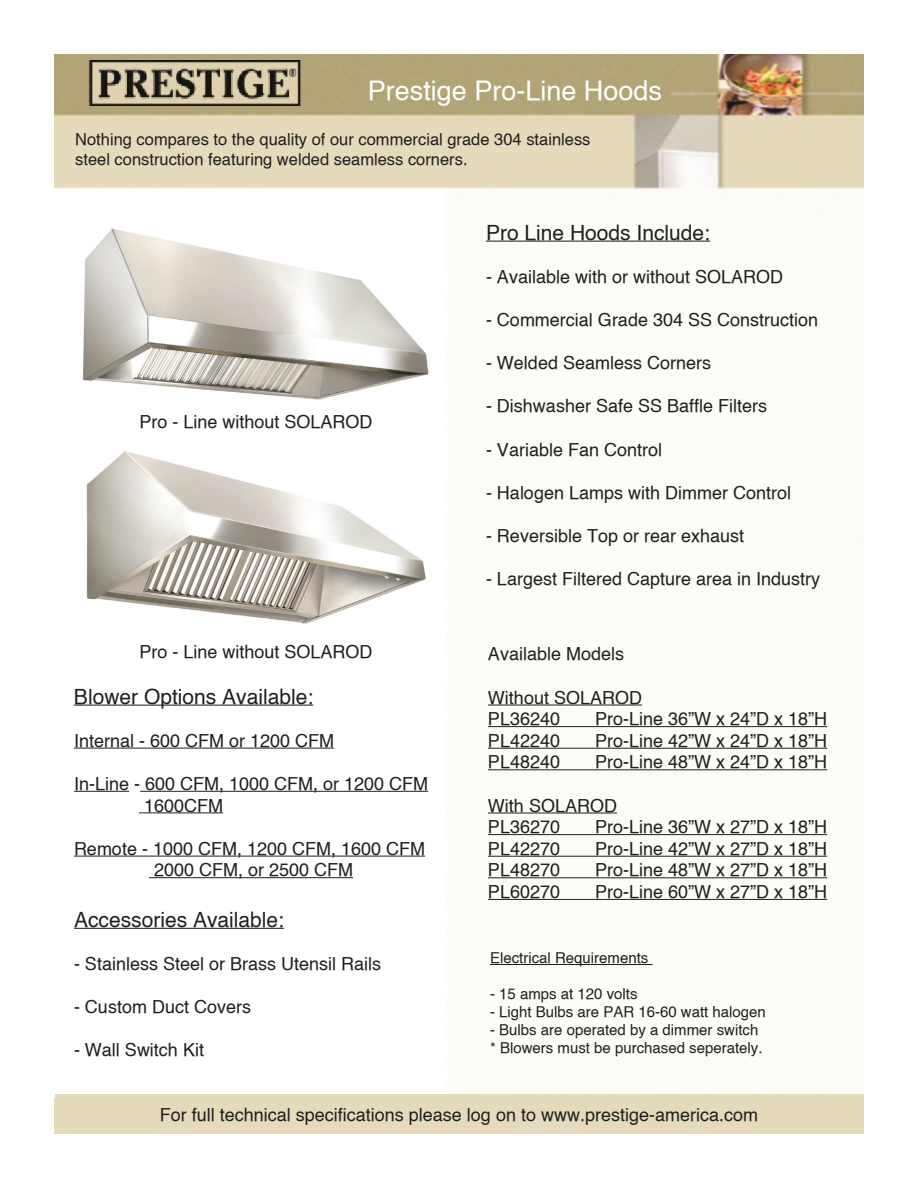
<style>
.page{position:relative;width:918px;height:1188px;background:#fff}
.page>*{position:absolute;margin:0;border:0;box-sizing:border-box;transform-origin:0 0}
.t1{font:27px "Helvetica";color:#fff}
.t2{font:21px "Helvetica";color:#231f20}
.t3{font:18px "Helvetica";color:#231f20}
.t4{font:16.5px "Helvetica";color:#231f20}
.t5{font:15px "Helvetica";color:#231f20}
</style>
<div class="page">
<img style="left:54px;top:54px;width:810px;height:1080px">
<div style="left:66px;top:128px;width:550px;height:49px;background:#e5dabc"></div>
<div style="left:55px;top:1095px;width:809px;height:39px;background:#e5dabc"></div>
<img style="left:72px;top:222px;width:365px;height:182px">
<img style="left:74px;top:442px;width:363px;height:190px">
<hr style="left:488px;top:705px;width:154px;height:1px;background:#231f20">
<hr style="left:488px;top:726px;width:339px;height:1px;background:#231f20">
<hr style="left:488px;top:748px;width:339px;height:1px;background:#231f20">
<hr style="left:488px;top:769px;width:339px;height:1px;background:#231f20">
<hr style="left:488px;top:813px;width:129px;height:1px;background:#231f20">
<hr style="left:488px;top:834px;width:339px;height:1px;background:#231f20">
<hr style="left:488px;top:856px;width:339px;height:1px;background:#231f20">
<hr style="left:488px;top:877px;width:339px;height:1px;background:#231f20">
<hr style="left:488px;top:899px;width:339px;height:1px;background:#231f20">
<hr style="left:74px;top:705px;width:239px;height:1px;background:#231f20">
<hr style="left:74px;top:748px;width:260px;height:1px;background:#231f20">
<hr style="left:74px;top:791px;width:55px;height:1px;background:#231f20">
<hr style="left:140px;top:791px;width:288px;height:1px;background:#231f20">
<hr style="left:139px;top:812px;width:84px;height:1px;background:#231f20">
<hr style="left:74px;top:856px;width:351px;height:1px;background:#231f20">
<hr style="left:149px;top:877px;width:204px;height:1px;background:#231f20">
<hr style="left:74px;top:928px;width:210px;height:1px;background:#231f20">
<hr style="left:486px;top:241px;width:224px;height:1px;background:#231f20">
<hr style="left:490px;top:964px;width:163px;height:1px;background:#231f20">
<img style="left:88px;top:60px;width:213px;height:46px">
<div style="left:444px;top:82px;width:226px;height:20px;background:#b2a477"></div>
<p class="t1" style="left:368px;top:72px;width:296px">Prestige Pro-Line Hoods</p>
<p class="t4" style="left:75px;top:128px;width:517px">Nothing compares to the quality of our commercial grade 304 stainless</p>
<p class="t4" style="left:75px;top:148px;width:394px">steel construction featuring welded seamless corners.</p>
<p class="t3" style="left:139px;top:410px;width:235px">Pro - Line without SOLAROD</p>
<p class="t2" style="left:486px;top:218px;width:226px">Pro Line Hoods Include:</p>
<p class="t3" style="left:486px;top:264px;width:299px">- Available with or without SOLAROD</p>
<p class="t3" style="left:486px;top:307px;width:334px">- Commercial Grade 304 SS Construction</p>
<p class="t3" style="left:486px;top:351px;width:227px">- Welded Seamless Corners</p>
<p class="t3" style="left:486px;top:394px;width:283px">- Dishwasher Safe SS Baffle Filters</p>
<p class="t3" style="left:486px;top:437px;width:178px">- Variable Fan Control</p>
<p class="t3" style="left:486px;top:480px;width:307px">- Halogen Lamps with Dimmer Control</p>
<p class="t3" style="left:486px;top:523px;width:260px">- Reversible Top or rear exhaust</p>
<p class="t3" style="left:486px;top:567px;width:336px">- Largest Filtered Capture area in Industry</p>
<p class="t3" style="left:139px;top:640px;width:235px">Pro - Line without SOLAROD</p>
<p class="t3" style="left:488px;top:642px;width:138px">Available Models</p>
<p class="t3" style="left:488px;top:685px;width:156px">Without SOLAROD</p>
<p class="t3" style="left:488px;top:707px;width:74px">PL36240</p>
<p class="t3" style="left:595px;top:707px;width:234px">Pro-Line 36”W x 24”D x 18”H</p>
<p class="t3" style="left:488px;top:728px;width:74px">PL42240</p>
<p class="t3" style="left:595px;top:728px;width:234px">Pro-Line 42”W x 24”D x 18”H</p>
<p class="t3" style="left:488px;top:750px;width:74px">PL48240</p>
<p class="t3" style="left:595px;top:750px;width:234px">Pro-Line 48”W x 24”D x 18”H</p>
<p class="t3" style="left:488px;top:793px;width:131px">With SOLAROD</p>
<p class="t3" style="left:488px;top:815px;width:74px">PL36270</p>
<p class="t3" style="left:595px;top:815px;width:234px">Pro-Line 36”W x 27”D x 18”H</p>
<p class="t3" style="left:488px;top:836px;width:74px">PL42270</p>
<p class="t3" style="left:595px;top:836px;width:234px">Pro-Line 42”W x 27”D x 18”H</p>
<p class="t3" style="left:488px;top:858px;width:74px">PL48270</p>
<p class="t3" style="left:595px;top:858px;width:234px">Pro-Line 48”W x 27”D x 18”H</p>
<p class="t3" style="left:488px;top:880px;width:74px">PL60270</p>
<p class="t3" style="left:595px;top:880px;width:234px">Pro-Line 60”W x 27”D x 18”H</p>
<p class="t2" style="left:74px;top:682px;width:241px">Blower Options Available:</p>
<p class="t3" style="left:74px;top:728px;width:262px">Internal - 600 CFM or 1200 CFM</p>
<p class="t3" style="left:74px;top:771px;width:356px">In-Line - 600 CFM, 1000 CFM, or 1200 CFM</p>
<p class="t3" style="left:144px;top:793px;width:81px">1600CFM</p>
<p class="t3" style="left:74px;top:836px;width:353px">Remote - 1000 CFM, 1200 CFM, 1600 CFM</p>
<p class="t3" style="left:154px;top:858px;width:201px">2000 CFM, or 2500 CFM</p>
<p class="t2" style="left:74px;top:905px;width:212px">Accessories Available:</p>
<p class="t3" style="left:74px;top:951px;width:309px">- Stainless Steel or Brass Utensil Rails</p>
<p class="t3" style="left:74px;top:995px;width:179px">- Custom Duct Covers</p>
<p class="t3" style="left:74px;top:1038px;width:132px">- Wall Switch Kit</p>
<p class="t5" style="left:490px;top:948px;width:160px">Electrical Requirements</p>
<p class="t5" style="left:490px;top:984px;width:149px">- 15 amps at 120 volts</p>
<p class="t5" style="left:490px;top:1002px;width:277px">- Light Bulbs are PAR 16-60 watt halogen</p>
<p class="t5" style="left:490px;top:1020px;width:270px">- Bulbs are operated by a dimmer switch</p>
<p class="t5" style="left:490px;top:1038px;width:274px">* Blowers must be purchased seperately.</p>
<p class="t3" style="left:160px;top:1103px;width:600px">For full technical specifications please log on to www.prestige-america.com</p>
</div>
